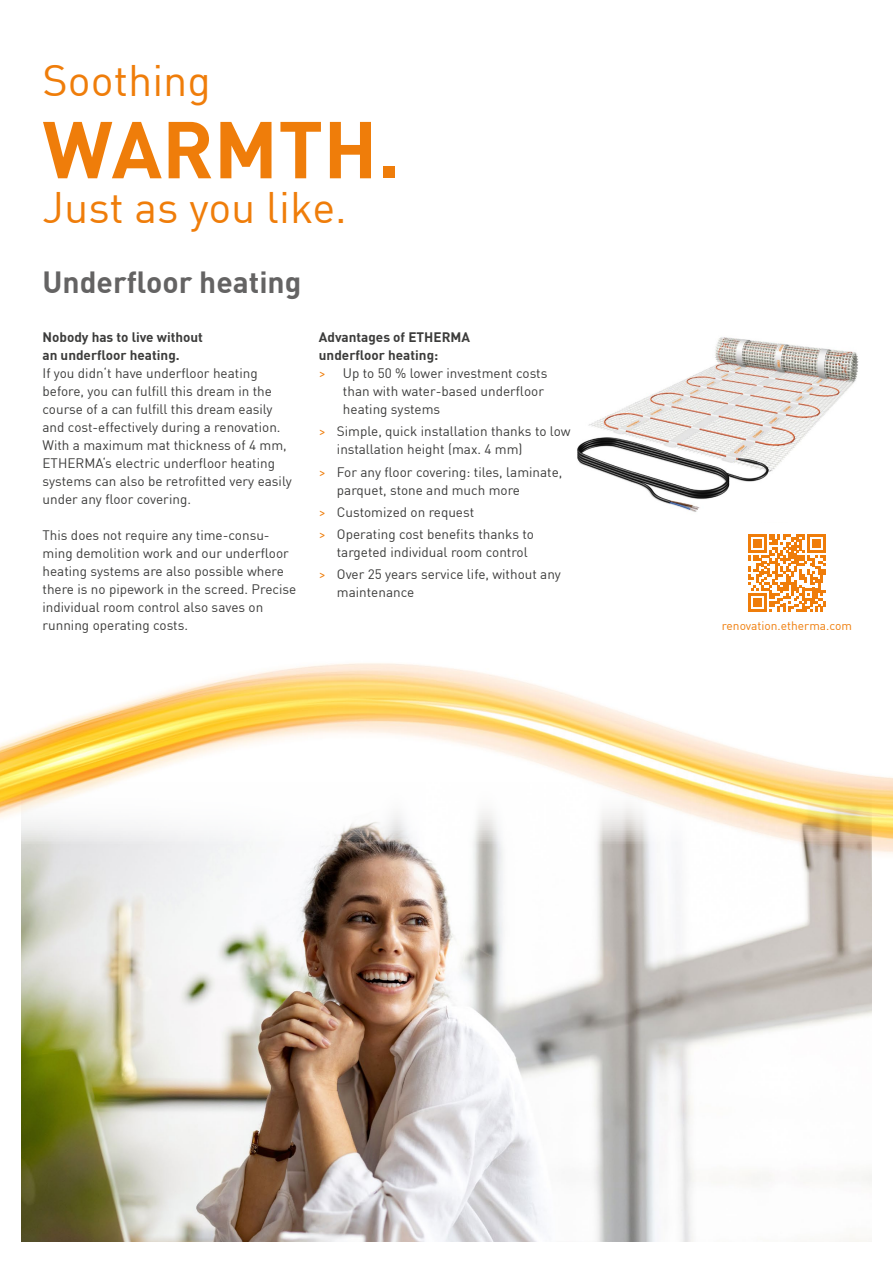
<style>
.page{position:relative;width:893px;height:1263px;background:#fff}
.page>*{position:absolute;margin:0;border:0;box-sizing:border-box;transform-origin:0 0}
.t1{font:700 79.2px "DIN";color:#ef7d0a}
.t2{font:43.2px "DIN";color:#ef7d0a}
.t3{font:700 30px "DIN";color:#646363}
.t4{font:13.5px/18px "DIN";color:#3c3c3b}
.t5{font:700 13.5px/18px "DIN";color:#3c3c3b}
.t6{font:12px "DIN";color:#ef7d0a}
.s1{color:#ef7d0a}
</style>
<div class="page">
<img style="left:0;top:663px;width:893px;height:579px">
<svg style="left:748px;top:534px;width:78px;height:78px"></svg>
<img style="left:577px;top:337px;width:282px;height:175px">
<h2 class="t2" style="left:43px;top:53px;width:170px">Soothing</h2>
<h1 class="t1" style="left:43px;top:98px;width:359px">WARMTH.</h1>
<h2 class="t2" style="left:43px;top:181px;width:306px">Just as you like.</h2>
<h3 class="t3" style="left:43px;top:263px;width:260px">Underfloor heating</h3>
<p class="t5" style="left:43px;top:327px;width:162px">Nobody has to live without an underfloor heating.</p>
<p class="t4" style="left:43px;top:364px;width:251px">If you didn‘t have underfloor heating before, you can fulfill this dream in the course of a can fulfill this dream easily and cost-effectively during a renovation.<br>With a maximum mat thickness of 4 mm, ETHERMA‘s electric underfloor heating systems can also be retrofitted very easily under any floor covering.</p>
<p class="t4" style="left:43px;top:526px;width:255px">This does not require any time-consu&shy;ming demolition work and our underfloor heating systems are also possible where there is no pipework in the screed. Precise individual room control also saves on running operating costs.</p>
<p class="t5" style="left:319px;top:328px;width:153px">Advantages of ETHERMA</p>
<p class="t5" style="left:319px;top:346px;width:121px">underfloor heating:</p>
<p class="t4" style="left:319px;top:364px;width:230px"><span class="s1">&gt;</span> Up to 50 % lower investment costs</p>
<p class="t4" style="left:343px;top:382px;width:203px">than with water-based underfloor</p>
<p class="t4" style="left:343px;top:400px;width:99px">heating systems</p>
<p class="t4" style="left:337px;top:422px;width:235px;text-indent:-18px"><span class="s1">&gt;</span> Simple, quick installation thanks to low installation height (max. 4 mm)</p>
<p class="t4" style="left:337px;top:462px;width:227px;text-indent:-18px"><span class="s1">&gt;</span> For any floor covering: tiles, laminate, parquet, stone and much more</p>
<p class="t4" style="left:319px;top:500px;width:217px;line-height:22.2px"><span class="s1">&gt;</span> Customized on request<br><span class="s1">&gt;</span> Operating cost benefits thanks to</p>
<p class="t4" style="left:319px;top:541px;width:244px;line-height:22.2px;text-indent:18px">targeted individual room control<br><span class="s1">&gt;</span> Over 25 years service life, without any</p>
<p class="t4" style="left:337px;top:583px;width:79px">maintenance</p>
<p class="t6" style="left:722px;top:618px;width:132px">renovation.etherma.com</p>
</div>
